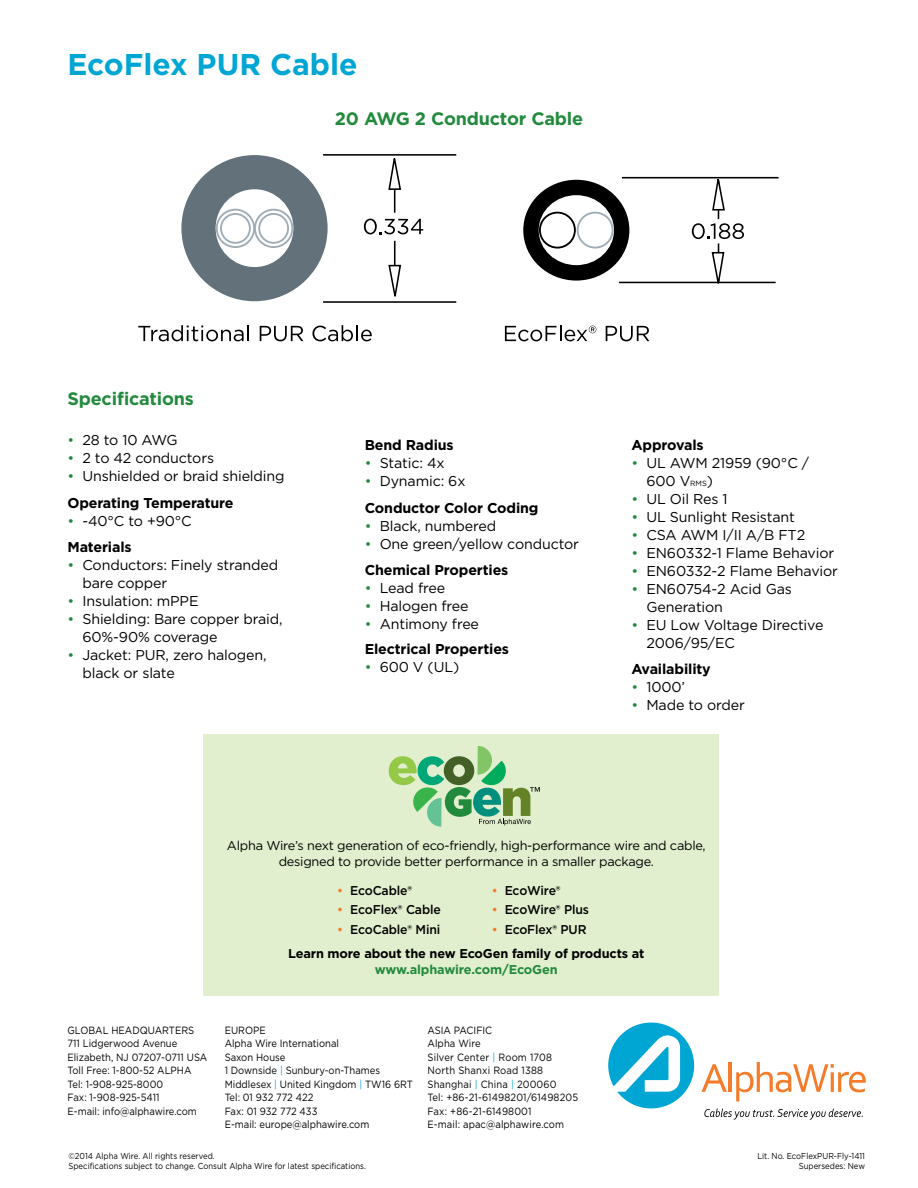
<style>
.page{position:relative;width:918px;height:1188px;background:#fff}
.page>*{position:absolute;margin:0;border:0;box-sizing:border-box;transform-origin:0 0}
.t1{font:700 30px "Gotham";color:#00a6d3}
.t2{font:700 18px "Gotham";letter-spacing:-.01em;color:#218a3c}
.t3{font:14.25px/18px "Gotham";letter-spacing:-.01em;color:#000}
.t4{font:700 14.25px/26.7px "Gotham";letter-spacing:-.01em;color:#000}
.t5{font:12.75px/15.8px "Gotham";letter-spacing:-.02em;color:#000;text-align:center}
.t6{font:500 12.75px "Gotham";letter-spacing:-.01em;color:#000;scale:.96 1}
.t7{font:700 12.75px/24.5px "Gotham";letter-spacing:-.01em;color:#000}
.t8{font:700 12.75px "Gotham";letter-spacing:-.01em;color:#218a3c}
.t9{font:10.5px/13.5px "Gotham";color:#000;scale:.9 1}
.t10{font:8.7px "Gotham";color:#000;scale:.9 1}
.s1{color:#218a3c}
.s2{font-weight:700}
.s3{font-weight:400;color:#218a3c}
.s4{font-weight:400}
.s5{font-size:7.5px}
.s6{color:#f47b29}
.s7{font-weight:500;color:#f47b29}
.s8{font-weight:500}
.s9{color:#00a6d3}
</style>
<div class="page">
<svg style="left:608px;top:1023px;width:86px;height:85px"></svg>
<svg style="left:701px;top:1064px;width:26px;height:28px"></svg>
<hr style="left:729px;top:1062px;width:3px;height:30px;background:#f47b29">
<svg style="left:736px;top:1062px;width:130px;height:39px"></svg>
<svg style="left:704px;top:1109px;width:159px;height:11px"></svg>
<svg style="left:181px;top:155px;width:147px;height:146px"></svg>
<hr style="left:323px;top:301px;width:133px;height:2px;background:#000">
<hr style="left:323px;top:154px;width:133px;height:2px;background:#000">
<hr style="left:622px;top:177px;width:157px;height:1px;background:#000">
<hr style="left:619px;top:282px;width:157px;height:1px;background:#000">
<svg style="left:217px;top:210px;width:37px;height:37px"></svg>
<div style="left:216px;top:209px;width:39px;height:39px;border:2px solid #9eacb5;border-radius:50%"></div>
<div style="left:221px;top:214px;width:29px;height:29px;background:#fff;border-radius:50%"></div>
<div style="left:220px;top:213px;width:31px;height:31px;border:2px solid #9eacb5;border-radius:50%"></div>
<svg style="left:255px;top:210px;width:37px;height:37px"></svg>
<div style="left:254px;top:209px;width:39px;height:39px;border:2px solid #9eacb5;border-radius:50%"></div>
<div style="left:259px;top:214px;width:29px;height:29px;background:#fff;border-radius:50%"></div>
<div style="left:258px;top:213px;width:31px;height:31px;border:2px solid #9eacb5;border-radius:50%"></div>
<svg style="left:138px;top:325px;width:111px;height:16px"></svg>
<svg style="left:260px;top:326px;width:43px;height:15px"></svg>
<svg style="left:312px;top:325px;width:60px;height:16px"></svg>
<svg style="left:505px;top:325px;width:91px;height:16px"></svg>
<svg style="left:606px;top:326px;width:43px;height:15px"></svg>
<svg style="left:364px;top:158px;width:380px;height:139px"></svg>
<div style="left:204px;top:735px;width:515px;height:261px;background:#e1efce"></div>
<svg style="left:389px;top:746px;width:151px;height:81px"></svg>
<h1 class="t1" style="left:68px;top:51px;width:292px">EcoFlex PUR Cable</h1>
<p class="t2" style="left:335px;top:111px;width:250px">20 AWG 2 Conductor Cable</p>
<p class="t2" style="left:68px;top:390px;width:128px">Specifications</p>
<p class="t3" style="left:67px;top:432px;width:112px"><span class="s1">•</span> 28 to 10 AWG</p>
<p class="t3" style="left:68px;top:450px;width:148px"><span class="s1">•</span> 2 to 42 conductors</p>
<p class="t3" style="left:68px;top:464px;width:219px;line-height:26.7px"><span class="s1">•</span> Unshielded or braid shielding<br><span class="s2">Operating Temperature</span></p>
<p class="t3" style="left:68px;top:508px;width:126px;line-height:26.7px"><span class="s1">•</span> -40°C to +90°C<br><span class="s2">Materials</span></p>
<p class="t3" style="left:82px;top:557px;width:197px;text-indent:-15px"><span class="s1">•</span> Conductors: Finely stranded bare copper</p>
<p class="t3" style="left:68px;top:593px;width:133px"><span class="s1">•</span> Insulation: mPPE</p>
<p class="t3" style="left:82px;top:611px;width:202px;text-indent:-15px"><span class="s1">•</span> Shielding: Bare copper braid,<br>60%-90% coverage</p>
<p class="t3" style="left:82px;top:647px;width:186px;text-indent:-15px"><span class="s1">•</span> Jacket: PUR, zero halogen, black or slate</p>
<p class="t4" style="left:365px;top:433px;width:91px">Bend Radius</p>
<p class="t3" style="left:365px;top:455px;width:81px"><span class="s1">•</span> Static: 4x</p>
<p class="t4" style="left:365px;top:469px;width:175px"><span class="s3">•</span> <span class="s4">Dynamic: 6x<br></span>Conductor Color Coding</p>
<p class="t3" style="left:365px;top:518px;width:133px"><span class="s1">•</span> Black, numbered</p>
<p class="t3" style="left:365px;top:532px;width:216px;line-height:25.5px"><span class="s1">•</span> One green/yellow conductor<br><span class="s2">Chemical Properties</span></p>
<p class="t3" style="left:365px;top:579px;width:82px"><span class="s1">•</span> Lead free</p>
<p class="t3" style="left:365px;top:597px;width:105px"><span class="s1">•</span> Halogen free</p>
<p class="t4" style="left:365px;top:612px;width:146px;line-height:25.5px"><span class="s3">•</span> <span class="s4">Antimony free<br></span>Electrical Properties</p>
<p class="t3" style="left:365px;top:659px;width:96px"><span class="s1">•</span> 600 V (UL)</p>
<p class="t4" style="left:632px;top:433px;width:74px">Approvals</p>
<p class="t3" style="left:646px;top:455px;width:164px;text-indent:-15px"><span class="s1">•</span> UL AWM 21959 (90°C /<br>600 V<span class="s5">RMS</span>)</p>
<p class="t3" style="left:632px;top:491px;width:98px"><span class="s1">•</span> UL Oil Res 1</p>
<p class="t3" style="left:632px;top:509px;width:165px"><span class="s1">•</span> UL Sunlight Resistant</p>
<p class="t3" style="left:632px;top:527px;width:175px"><span class="s1">•</span> CSA AWM I/II A/B FT2</p>
<p class="t3" style="left:632px;top:545px;width:204px"><span class="s1">•</span> EN60332-1 Flame Behavior</p>
<p class="t3" style="left:632px;top:563px;width:208px"><span class="s1">•</span> EN60332-2 Flame Behavior</p>
<p class="t3" style="left:646px;top:581px;width:147px;text-indent:-15px"><span class="s1">•</span> EN60754-2 Acid Gas<br>Generation</p>
<p class="t3" style="left:646px;top:617px;width:179px;text-indent:-15px"><span class="s1">•</span> EU Low Voltage Directive<br>2006/95/EC</p>
<p class="t4" style="left:632px;top:656px;width:81px">Availability</p>
<p class="t3" style="left:632px;top:679px;width:55px"><span class="s1">•</span> 1000’</p>
<p class="t3" style="left:632px;top:697px;width:115px"><span class="s1">•</span> Made to order</p>
<p class="t5" style="left:227px;top:839px;width:480px">Alpha Wire’s next generation of eco-friendly, high-performance wire and cable, designed to provide better performance in a smaller package.</p>
<p class="t6" style="left:337px;top:884px;width:80px"><span class="s6">•</span> EcoCable®</p>
<p class="t6" style="left:492px;top:884px;width:73px"><span class="s6">•</span> EcoWire®</p>
<p class="t6" style="left:337px;top:904px;width:109px"><span class="s6">•</span> EcoFlex® Cable</p>
<p class="t6" style="left:492px;top:904px;width:103px"><span class="s6">•</span> EcoWire® Plus</p>
<p class="t6" style="left:337px;top:923px;width:109px"><span class="s6">•</span> EcoCable® Mini</p>
<p class="t7" style="left:288px;top:918px;width:358px;text-indent:204px"><span class="s7">•</span> <span class="s8">EcoFlex® PUR<br></span>Learn more about the new EcoGen family of products at</p>
<p class="t8" style="left:375px;top:964px;width:184px">www.alphawire.com/EcoGen</p>
<p class="t9" style="left:68px;top:1024px;width:157px">GLOBAL HEADQUARTERS<br>711 Lidgerwood Avenue<br>Elizabeth, NJ 07207-0711 USA<br>Toll Free: 1-800-52 ALPHA<br>Tel: 1-908-925-8000<br>Fax: 1-908-925-5411<br>E-mail: info@alphawire.com</p>
<p class="t9" style="left:225px;top:1024px;width:211px">EUROPE<br>Alpha Wire International<br>Saxon House<br>1 Downside <span class="s9">|</span> Sunbury-on-Thames<br>Middlesex <span class="s9">|</span> United Kingdom <span class="s9">|</span> TW16 6RT<br>Tel: 01 932 772 422<br>Fax: 01 932 772 433<br>E-mail: europe@alphawire.com</p>
<p class="t9" style="left:427px;top:1024px;width:169px">ASIA PACIFIC<br>Alpha Wire<br>Silver Center <span class="s9">|</span> Room 1708<br>North Shanxi Road 1388<br>Shanghai <span class="s9">|</span> China <span class="s9">|</span> 200060<br>Tel: +86-21-61498201/61498205<br>Fax: +86-21-61498001<br>E-mail: apac@alphawire.com</p>
<p class="t10" style="left:69px;top:1152px;width:164px">©2014 Alpha Wire. All rights reserved.</p>
<p class="t10" style="left:757px;top:1152px;width:121px">Lit. No. EcoFlexPUR-Fly-1411</p>
<p class="t10" style="left:69px;top:1162px;width:332px">Specifications subject to change. Consult Alpha Wire for latest specifications.</p>
<p class="t10" style="left:799px;top:1162px;width:75px">Supersedes: New</p>
</div>
